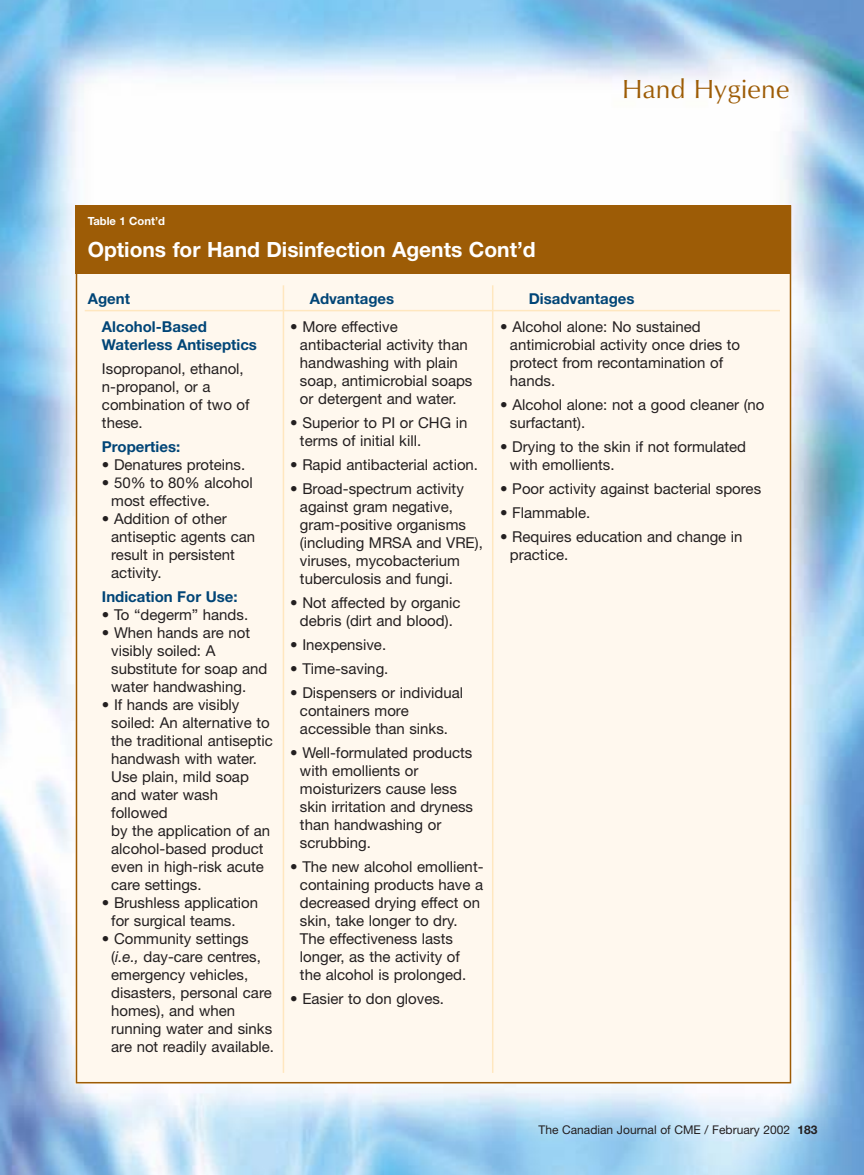
<style>
.page{position:relative;width:864px;height:1175px;background:#fff}
.page>*{position:absolute;margin:0;border:0;box-sizing:border-box;transform-origin:0 0}
.t1{font:27px "Optimum Roman DTC";color:#9d5c06}
.t2{font:700 21px "Helvetica Neue";color:#fff}
.t3{font:15px/18px "Helvetica Neue";color:#231f20}
.t4{font:700 15px/18px "Helvetica Neue";color:#004577}
.t5{font:12px "Helvetica Neue";color:#231f20}
.t6{font:700 11.25px "Helvetica Neue";color:#fff}
.s1{font-style:italic}
.s2{font-weight:700}
</style>
<div class="page">
<img style="left:0;top:0;width:864px;height:1174px">
<div style="left:76px;top:206px;width:715px;height:70px;background:#9d5c06"></div>
<div style="left:76px;top:274px;width:715px;height:809px;background:#fff8ee"></div>
<hr style="left:85px;top:310px;width:695px;height:1px;background:#ffe7bf">
<hr style="left:283px;top:285px;width:1px;height:787px;background:#ffe7bf">
<hr style="left:492px;top:285px;width:1px;height:787px;background:#ffe7bf">
<h1 class="t1" style="left:622px;top:78px;width:169px">Hand Hygiene</h1>
<p class="t6" style="left:88px;top:217px;width:79px">Table 1 Cont’d</p>
<h2 class="t2" style="left:88px;top:242px;width:449px">Options for Hand Disinfection Agents Cont’d</h2>
<p class="t4" style="left:88px;top:291px;width:44px">Agent</p>
<p class="t4" style="left:310px;top:291px;width:86px">Advantages</p>
<p class="t4" style="left:529px;top:291px;width:107px">Disadvantages</p>
<p class="t4" style="left:102px;top:319px;width:157px">Alcohol-Based<br>Waterless Antiseptics</p>
<p class="t3" style="left:102px;top:361px;width:149px">Isopropanol, ethanol, n-propanol, or a combination of two of these.</p>
<p class="t4" style="left:102px;top:439px;width:80px">Properties:</p>
<p class="t3" style="left:102px;top:457px;width:145px">• Denatures proteins.</p>
<p class="t3" style="left:111px;top:475px;width:143px;text-indent:-9px">• 50% to 80% alcohol most effective.</p>
<p class="t3" style="left:111px;top:511px;width:145px;text-indent:-9px">• Addition of other antiseptic agents can result in persistent activity.</p>
<p class="t4" style="left:102px;top:589px;width:137px">Indication For Use:</p>
<p class="t3" style="left:102px;top:607px;width:148px">• To “degerm” hands.</p>
<p class="t3" style="left:111px;top:625px;width:158px;text-indent:-9px">• When hands are not visibly soiled: A substitute for soap and water handwashing.</p>
<p class="t3" style="left:111px;top:697px;width:163px;text-indent:-9px">• If hands are visibly soiled: An alternative to the traditional antiseptic handwash with water.<br>Use plain, mild soap and water wash followed<br>by the application of an alcohol-based product even in high-risk acute care settings.</p>
<p class="t3" style="left:111px;top:895px;width:148px;text-indent:-9px">• Brushless application for surgical teams.</p>
<p class="t3" style="left:111px;top:931px;width:164px;text-indent:-9px">• Community settings (<span class="s1">i.e.,</span> day-care centres, emergency vehicles, disasters, personal care homes), and when running water and sinks are not readily available.</p>
<p class="t3" style="left:300px;top:319px;width:174px;text-indent:-10px">• More effective antibacterial activity than handwashing with plain soap, antimicrobial soaps or detergent and water.</p>
<p class="t3" style="left:300px;top:415px;width:169px;text-indent:-10px">• Superior to PI or CHG in terms of initial kill.</p>
<p class="t3" style="left:290px;top:457px;width:189px">• Rapid antibacterial action.</p>
<p class="t3" style="left:300px;top:481px;width:184px;text-indent:-10px">• Broad-spectrum activity against gram negative, gram-positive organisms (including MRSA and VRE), viruses, mycobacterium tuberculosis and fungi.</p>
<p class="t3" style="left:290px;top:595px;width:172px;text-align:center">• Not affected by organic debris (dirt and blood).</p>
<p class="t3" style="left:290px;top:637px;width:97px">• Inexpensive.</p>
<p class="t3" style="left:290px;top:661px;width:100px">• Time-saving.</p>
<p class="t3" style="left:300px;top:685px;width:165px;text-indent:-10px">• Dispensers or individual containers more accessible than sinks.</p>
<p class="t3" style="left:300px;top:745px;width:175px;text-indent:-10px">• Well-formulated products with emollients or moisturizers cause less skin irritation and dryness than handwashing or scrubbing.</p>
<p class="t3" style="left:300px;top:859px;width:185px;text-indent:-10px">• The new alcohol emollient&shy;containing products have a decreased drying effect on skin, take longer to dry.<br>The effectiveness lasts longer, as the activity of the alcohol is prolonged.</p>
<p class="t3" style="left:290px;top:991px;width:155px">• Easier to don gloves.</p>
<p class="t3" style="left:510px;top:319px;width:232px;text-indent:-10px">• Alcohol alone: No sustained antimicrobial activity once dries to protect from recontamination of hands.</p>
<p class="t3" style="left:510px;top:397px;width:256px;text-indent:-10px">• Alcohol alone: not a good cleaner (no surfactant).</p>
<p class="t3" style="left:510px;top:439px;width:238px;text-indent:-10px">• Drying to the skin if not formulated with emollients.</p>
<p class="t3" style="left:500px;top:481px;width:262px">• Poor activity against bacterial spores</p>
<p class="t3" style="left:500px;top:505px;width:92px">• Flammable.</p>
<p class="t3" style="left:510px;top:529px;width:234px;text-indent:-10px">• Requires education and change in practice.</p>
<p class="t5" style="left:539px;top:1125px;width:280px">The Canadian Journal of CME / February 2002 <span class="s2">183</span></p>
</div>
